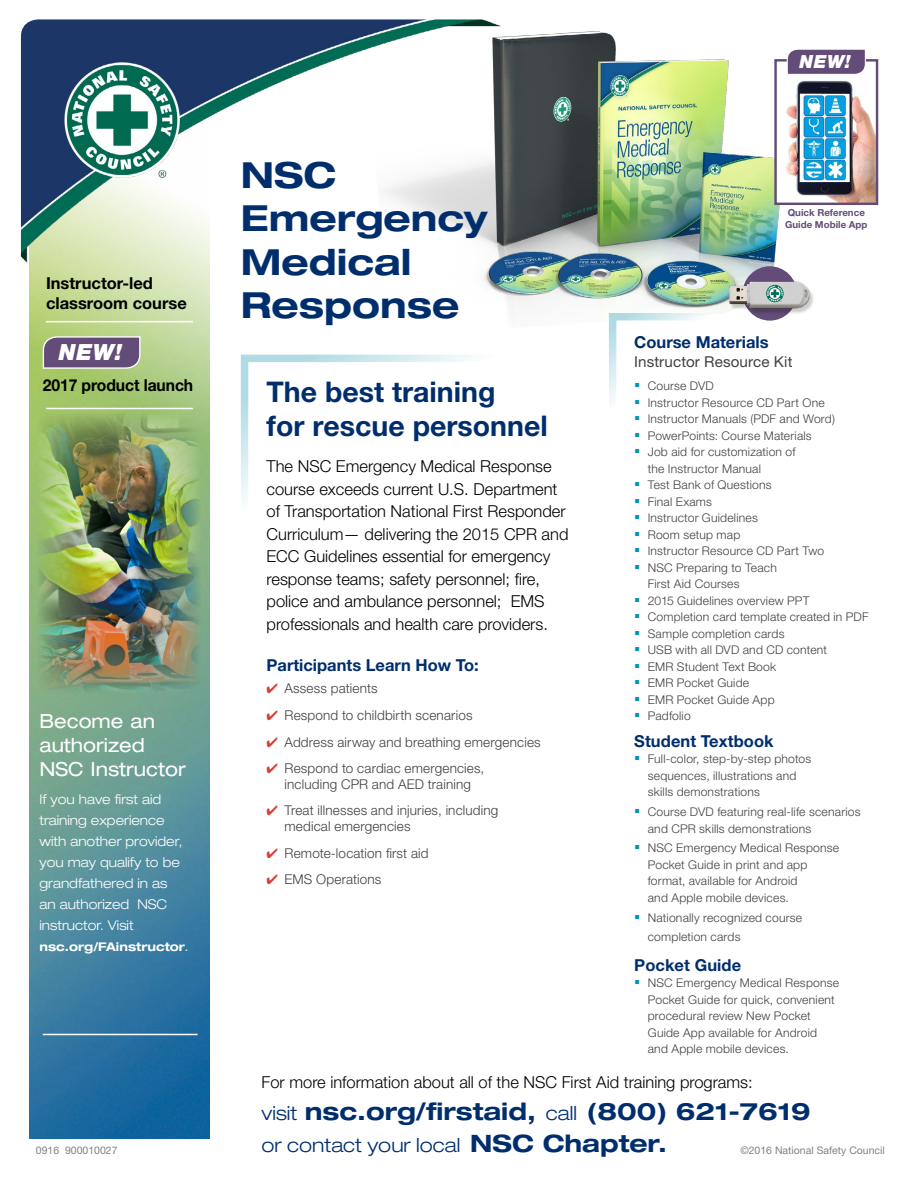
<style>
.page{position:relative;width:918px;height:1188px;background:#fff}
.page>*{position:absolute;margin:0;border:0;box-sizing:border-box;transform-origin:0 0}
.t1{font:700 expanded 36px/43.2px "Helvetica Neue LT Std";color:#002e6d}
.t2{font:700 28.5px/34.2px "Helvetica Neue LT Std";color:#002e6d}
.t3{font:700 expanded 24px "Helvetica Neue LT Std";color:#002e6d}
.t4{font:italic 900 22.35px "Helvetica Neue LT Std";color:#fff}
.t5{font:expanded 19.5px/24px "Helvetica Neue LT Std";color:#fff}
.t6{font:300 expanded 19.5px "Helvetica Neue LT Std";color:#002e6d}
.t7{font:italic 900 18.15px "Helvetica Neue LT Std";color:#fff}
.t8{font:300 16.5px/22.5px "Helvetica Neue LT Std";color:#000}
.t9{font:700 16.5px "Helvetica Neue LT Std";color:#002e6d}
.t10{font:700 16.5px/19.5px "Helvetica Neue LT Std";color:#000}
.t11{font:700 16.5px "Helvetica Neue LT Std";color:#000;scale:.95 1}
.t12{font:15px "Helvetica Neue LT Std";letter-spacing:.01em;color:#414042}
.t13{font:300 13.5px/15.8px "Helvetica Neue LT Std";letter-spacing:.01em;color:#414042;text-align:center}
.t14{font:300 expanded 13.5px/21px "Helvetica Neue LT Std";color:#fff}
.t15{font:300 12px/16.5px "Helvetica Neue LT Std";letter-spacing:.015em;color:#414042}
.t16{font:700 expanded 12px "Helvetica Neue LT Std";color:#fff}
.t17{font:10.5px "Helvetica Neue LT Std";color:#808285}
.t18{font:700 9.75px/12.1px "Helvetica Neue LT Std";color:#644c78}
.s1{color:#0095af}
.s2{font-weight:300;font-size:19.5px}
.s3{font-weight:700;font-size:24px}
.s4{color:#d54134}
.s5{font-weight:300;font-size:13.5px}
</style>
<div class="page">
<img style="left:30px;top:269px;width:180px;height:869px">
<img style="left:37px;top:413px;width:164px;height:280px">
<img style="left:484px;top:31px;width:395px;height:285px">
<svg style="left:42px;top:336px;width:99px;height:33px;background:#776485"></svg>
<img style="left:21px;top:19px;width:481px;height:250px">
<hr style="left:43px;top:1034px;width:155px;height:1px;background:#fff">
<svg style="left:609px;top:313px;width:270px;height:90px"></svg>
<hr style="left:46px;top:321px;width:147px;height:1px;background:#fff">
<hr style="left:46px;top:408px;width:147px;height:1px;background:#fff">
<img style="left:777px;top:76px;width:98px;height:126px">
<div style="left:774px;top:59px;width:104px;height:146px;border:2px solid #644c78"></div>
<svg style="left:786px;top:48px;width:80px;height:27px;background:#7c688d"></svg>
<svg style="left:743px;top:266px;width:54px;height:55px"></svg>
<img style="left:718px;top:270px;width:99px;height:46px">
<svg style="left:766px;top:285px;width:18px;height:17px"></svg>
<svg style="left:767px;top:286px;width:16px;height:16px"></svg>
<h3 class="t10" style="left:46px;top:273px;width:142px">Instructor-led classroom course</h3>
<h1 class="t1" style="left:241px;top:153px;width:248px">NSC<br>Emergency<br>Medical<br>Response</h1>
<h3 class="t7" style="left:800px;top:51px;width:53px">NEW!</h3>
<p class="t18" style="left:785px;top:206px;width:84px">Quick Reference<br>Guide Mobile App</p>
<h3 class="t9" style="left:634px;top:332px;width:136px">Course Materials</h3>
<p class="t12" style="left:634px;top:353px;width:160px">Instructor Resource Kit</p>
<p class="t15" style="left:634px;top:378px;width:81px"><span class="s1">▪</span> Course DVD</p>
<p class="t15" style="left:634px;top:394px;width:192px"><span class="s1">▪</span> Instructor Resource CD Part One</p>
<p class="t15" style="left:634px;top:411px;width:202px"><span class="s1">▪</span> Instructor Manuals (PDF and Word)</p>
<p class="t15" style="left:634px;top:427px;width:179px"><span class="s1">▪</span> PowerPoints: Course Materials</p>
<p class="t15" style="left:648px;top:444px;width:149px;text-indent:-14px"><span class="s1">▪</span> Job aid for customization of the Instructor Manual</p>
<p class="t15" style="left:634px;top:477px;width:139px"><span class="s1">▪</span> Test Bank of Questions</p>
<p class="t15" style="left:634px;top:493px;width:79px"><span class="s1">▪</span> Final Exams</p>
<p class="t15" style="left:634px;top:510px;width:125px"><span class="s1">▪</span> Instructor Guidelines</p>
<p class="t15" style="left:634px;top:526px;width:108px"><span class="s1">▪</span> Room setup map</p>
<p class="t15" style="left:634px;top:543px;width:191px"><span class="s1">▪</span> Instructor Resource CD Part Two</p>
<p class="t15" style="left:648px;top:559px;width:131px;text-indent:-14px"><span class="s1">▪</span> NSC Preparing to Teach<br>First Aid Courses</p>
<p class="t15" style="left:634px;top:592px;width:177px"><span class="s1">▪</span> 2015 Guidelines overview PPT</p>
<p class="t15" style="left:634px;top:609px;width:236px"><span class="s1">▪</span> Completion card template created in PDF</p>
<p class="t15" style="left:634px;top:625px;width:152px"><span class="s1">▪</span> Sample completion cards</p>
<p class="t15" style="left:634px;top:642px;width:194px"><span class="s1">▪</span> USB with all DVD and CD content</p>
<p class="t15" style="left:634px;top:658px;width:143px"><span class="s1">▪</span> EMR Student Text Book</p>
<p class="t15" style="left:634px;top:675px;width:116px"><span class="s1">▪</span> EMR Pocket Guide</p>
<p class="t15" style="left:634px;top:691px;width:142px"><span class="s1">▪</span> EMR Pocket Guide App</p>
<p class="t15" style="left:634px;top:708px;width:58px"><span class="s1">▪</span> Padfolio</p>
<h3 class="t9" style="left:634px;top:731px;width:141px">Student Textbook</h3>
<p class="t15" style="left:648px;top:751px;width:165px;text-indent:-14px"><span class="s1">▪</span> Full-color, step-by-step photos sequences, illustrations and skills demonstrations</p>
<p class="t15" style="left:648px;top:803px;width:214px;text-indent:-14px"><span class="s1">▪</span> Course DVD featuring real-life scenarios and CPR skills demonstrations</p>
<p class="t15" style="left:648px;top:840px;width:193px;text-indent:-14px"><span class="s1">▪</span> NSC Emergency Medical Response<br>Pocket Guide in print and app format, available for Android<br>and Apple mobile devices.</p>
<p class="t15" style="left:648px;top:907px;width:156px;line-height:19.5px;text-indent:-14px"><span class="s1">▪</span> Nationally recognized course completion cards</p>
<h3 class="t9" style="left:634px;top:955px;width:108px">Pocket Guide</h3>
<p class="t15" style="left:648px;top:975px;width:193px;text-indent:-14px"><span class="s1">▪</span> NSC Emergency Medical Response<br>Pocket Guide for quick, convenient procedural review New Pocket<br>Guide App available for Android and Apple mobile devices.</p>
<h3 class="t8" style="left:262px;top:1070px;width:493px">For more information about all of the NSC First Aid training programs:</h3>
<h3 class="t3" style="left:262px;top:1096px;width:551px"><span class="s2">visit</span> nsc.org/firstaid, <span class="s2">call</span> (800) 621-7619</h3>
<h3 class="t6" style="left:262px;top:1134px;width:407px">or contact your local <span class="s3">NSC Chapter.</span></h3>
<h3 class="t4" style="left:59px;top:339px;width:65px">NEW!</h3>
<h3 class="t11" style="left:43px;top:375px;width:160px">2017 product launch</h3>
<h2 class="t2" style="left:267px;top:374px;width:283px">The best training<br>for rescue personnel</h2>
<p class="t8" style="left:267px;top:455px;width:303px">The NSC Emergency Medical Response course exceeds current U.S. Department of Transportation National First Responder Curriculum— delivering the 2015 CPR and ECC Guidelines essential for emergency response teams; safety personnel; fire, police and ambulance personnel; EMS professionals and health care providers.</p>
<h3 class="t9" style="left:267px;top:655px;width:214px">Participants Learn How To:</h3>
<p class="t13" style="left:267px;top:681px;width:113px"><span class="s4">✔</span> Assess patients</p>
<p class="t13" style="left:267px;top:707px;width:208px"><span class="s4">✔</span> Respond to childbirth scenarios</p>
<p class="t13" style="left:267px;top:734px;width:276px"><span class="s4">✔</span> Address airway and breathing emergencies</p>
<p class="t13" style="left:267px;top:760px;width:219px"><span class="s4">✔</span> Respond to cardiac emergencies, including CPR and AED training</p>
<p class="t13" style="left:285px;top:802px;width:215px;text-align:left;text-indent:-18px"><span class="s4">✔</span> Treat illnesses and injuries, including medical emergencies</p>
<p class="t13" style="left:267px;top:845px;width:164px"><span class="s4">✔</span> Remote-location first aid</p>
<p class="t13" style="left:267px;top:871px;width:116px"><span class="s4">✔</span> EMS Operations</p>
<h3 class="t5" style="left:39px;top:709px;width:148px">Become an authorized<br>NSC Instructor</h3>
<p class="t14" style="left:39px;top:788px;width:144px">If you have first aid training experience with another provider, you may qualify to be grandfathered in as an authorized NSC instructor. Visit</p>
<p class="t16" style="left:39px;top:939px;width:151px">nsc.org/FAinstructor<span class="s5">.</span></p>
<p class="t17" style="left:36px;top:1144px;width:83px">0916 900010027</p>
<p class="t17" style="left:740px;top:1144px;width:146px">©2016 National Safety Council</p>
</div>
